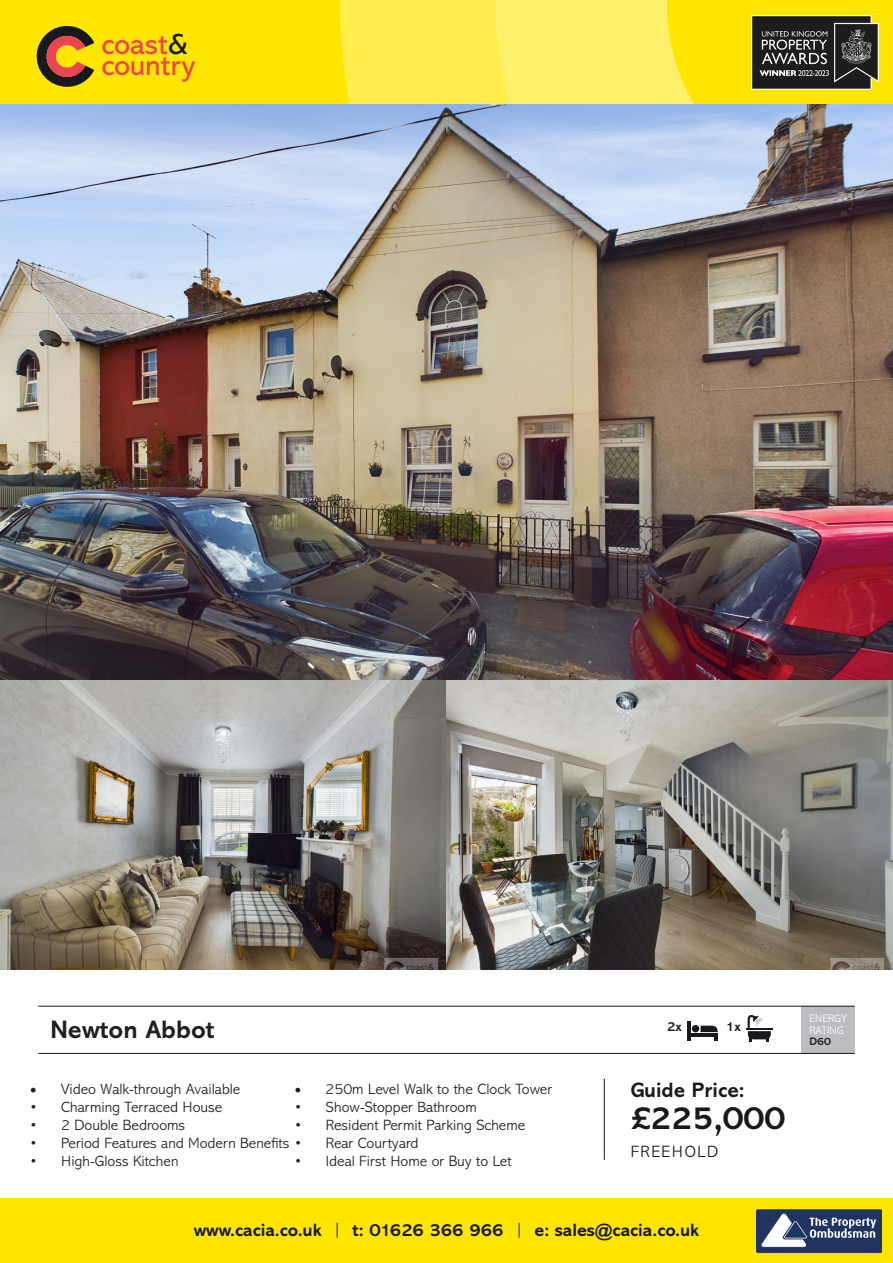
<style>
.page{position:relative;width:893px;height:1263px;background:#fff}
.page>*{position:absolute;margin:0;border:0;box-sizing:border-box;transform-origin:0 0}
.t1{font:700 33px "Abadi MT Std";color:#17191c}
.t2{font:29.4px/20.9px "Abadi MT Std";color:#eb4453}
.t3{font:700 25.5px "Abadi MT Std";color:#231f20}
.t4{font:700 21px "Abadi MT Std";color:#17191c}
.t5{font:700 18px "Abadi MT Std";color:#17191c}
.t6{font:300 16.5px "Abadi MT Std";letter-spacing:.1em;color:#17191c}
.t7{font:300 15px "Abadi MT Std";color:#231f20}
.t8{font:700 13.5px "Abadi MT Std";color:#202222}
.t9{font:300 10.95px "Abadi MT Std";color:#fff}
.t10{font:700 10.95px "Abadi MT Std";color:#231f20}
.s1{color:#17191d}
.s2{font-family:"Minion Pro";font-weight:400;font-size:18px}
.s3{font-weight:300}
</style>
<div class="page">
<img style="left:0;top:105px;width:893px;height:576px">
<img style="left:0;top:681px;width:446px;height:288px">
<img style="left:446px;top:681px;width:447px;height:288px">
<div style="left:0;top:1199px;width:893px;height:64px;background:#ffe601"></div>
<div style="left:801px;top:1006px;width:54px;height:47px;background:#bcbdc0"></div>
<hr style="left:687px;top:1022px;width:3px;height:19px;background:#17191d">
<hr style="left:689px;top:1033px;width:29px;height:4px;background:#17191d">
<div style="left:692px;top:1025px;width:7px;height:7px;background:#17191d;border-radius:50%"></div>
<svg style="left:700px;top:1026px;width:18px;height:15px"></svg>
<hr style="left:746px;top:1028px;width:26px;height:2px;background:#17191d">
<svg style="left:748px;top:1015px;width:23px;height:27px"></svg>
<hr style="left:38px;top:1006px;width:817px;height:1px;background:#17191c">
<hr style="left:604px;top:1078px;width:1px;height:82px;background:#17191c">
<hr style="left:38px;top:1053px;width:817px;height:1px;background:#17191c">
<div style="left:0;top:0;width:893px;height:103px;background:#ffe601"></div>
<svg style="left:36px;top:26px;width:58px;height:61px"></svg>
<div style="left:340px;top:0;width:481px;height:103px;background:#ffed4c"></div>
<svg style="left:496px;top:0;width:325px;height:103px;background:#ffec46"></svg>
<img style="left:751px;top:15px;width:127px;height:74px">
<img style="left:756px;top:1209px;width:125px;height:45px">
<p class="t2" style="left:101px;top:34px;width:95px">coast<span class="s1">&amp; </span>country</p>
<p class="t3" style="left:50px;top:1014px;width:166px">Newton Abbot</p>
<p class="t8" style="left:667px;top:1018px;width:16px">2x</p>
<p class="t8" style="left:726px;top:1018px;width:16px">1x</p>
<p class="t7" style="left:294px;top:1081px;width:259px"><span class="s2">•</span> 250m Level Walk to the Clock Tower</p>
<p class="t7" style="left:294px;top:1099px;width:184px">• Show-Stopper Bathroom</p>
<p class="t7" style="left:294px;top:1117px;width:232px">• Resident Permit Parking Scheme</p>
<p class="t7" style="left:294px;top:1153px;width:219px">• Ideal First Home or Buy to Let</p>
<p class="t7" style="left:30px;top:1081px;width:212px"><span class="s2">•</span> Video Walk-through Available</p>
<p class="t7" style="left:30px;top:1099px;width:194px">• Charming Terraced House</p>
<p class="t7" style="left:30px;top:1117px;width:157px">• 2 Double Bedrooms</p>
<p class="t7" style="left:30px;top:1135px;width:390px">• Period Features and Modern Benefits • Rear Courtyard</p>
<p class="t7" style="left:30px;top:1153px;width:150px">• High-Gloss Kitchen</p>
<p class="t4" style="left:631px;top:1078px;width:115px">Guide Price:</p>
<p class="t1" style="left:631px;top:1098px;width:156px">£225,000</p>
<p class="t6" style="left:631px;top:1142px;width:89px">FREEHOLD</p>
<p class="t5" style="left:194px;top:1219px;width:507px">www.cacia.co.uk <span class="s3">|</span> t: 01626 366 966 <span class="s3">|</span> e: sales@cacia.co.uk</p>
<p class="t9" style="left:810px;top:1013px;width:39px">ENERGY</p>
<p class="t9" style="left:810px;top:1024px;width:36px">RATING</p>
<p class="t10" style="left:810px;top:1035px;width:23px">D60</p>
</div>
